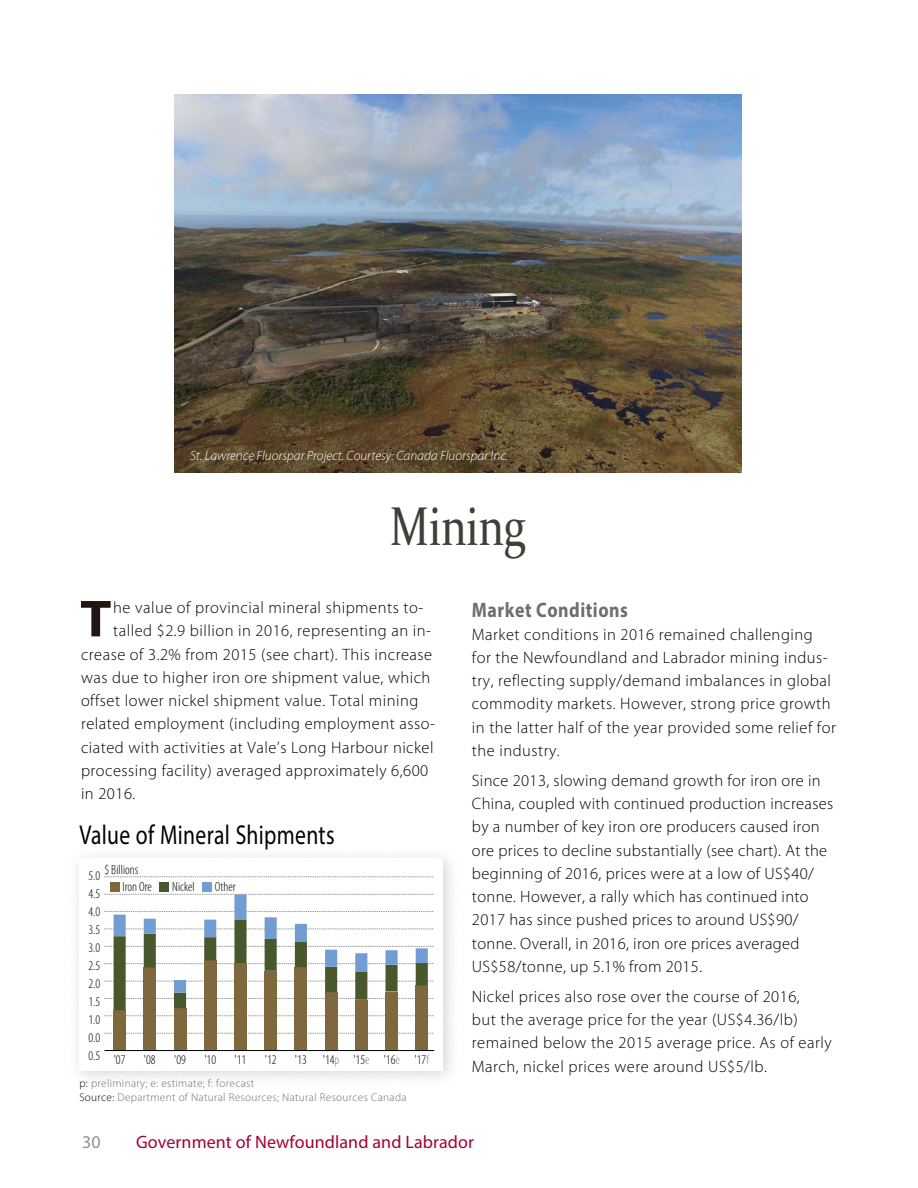
<style>
.page{position:relative;width:918px;height:1188px;background:#fff}
.page>*{position:absolute;margin:0;border:0;box-sizing:border-box;transform-origin:0 0}
.t1{font:54.75px "Constantia";color:#3e4037;scale:.79 1}
.t2{font:700 52.5px "Myriad Pro";color:#211712;scale:1.09 1}
.t3{font:27.3px "Myriad Pro";letter-spacing:.015em;color:#000;scale:.79 1}
.t4{font:700 21px "Myriad Pro";letter-spacing:.03em;color:#6d6e71;scale:.85 1}
.t5{font:18px "Myriad Pro";letter-spacing:.005em;color:#a30234}
.t6{font:18px "Myriad Pro";color:#919195}
.t7{font:300 16.5px/23.2px "Myriad Pro";letter-spacing:.03em;color:#000}
.t8{font:italic 300 13.5px "Myriad Pro";color:#fff}
.t9{font:300 condensed 13.35px/18px "Myriad Pro";color:#000}
.t10{font:300 11.25px/13.5px "Myriad Pro";letter-spacing:.03em;color:#6d6e71}
.s1{color:#808285}
.s2{color:#000}
</style>
<div class="page">
<div style="left:67px;top:845px;width:395px;height:243px;background:#000;opacity:.16"></div>
<div style="left:79px;top:858px;width:364px;height:212px;background:#fff"></div>
<svg style="left:104px;top:876px;width:330px;height:1px"></svg>
<svg style="left:104px;top:1033px;width:330px;height:1px"></svg>
<div style="left:114px;top:1010px;width:12px;height:41px;background:#7f683d"></div>
<div style="left:144px;top:968px;width:12px;height:83px;background:#7f683d"></div>
<div style="left:174px;top:1008px;width:12px;height:43px;background:#7f683d"></div>
<div style="left:204px;top:960px;width:12px;height:91px;background:#7f683d"></div>
<div style="left:234px;top:963px;width:13px;height:88px;background:#7f683d"></div>
<div style="left:265px;top:971px;width:12px;height:80px;background:#7f683d"></div>
<div style="left:295px;top:967px;width:12px;height:84px;background:#7f683d"></div>
<div style="left:325px;top:992px;width:12px;height:59px;background:#7f683d"></div>
<div style="left:355px;top:1000px;width:12px;height:51px;background:#7f683d"></div>
<div style="left:386px;top:992px;width:12px;height:59px;background:#7f683d"></div>
<div style="left:416px;top:985px;width:12px;height:66px;background:#7f683d"></div>
<svg style="left:104px;top:894px;width:330px;height:122px"></svg>
<div style="left:110px;top:882px;width:9px;height:9px;background:#7f683d"></div>
<div style="left:160px;top:882px;width:9px;height:9px;background:#48582c"></div>
<div style="left:202px;top:882px;width:10px;height:9px;background:#729dd3"></div>
<hr style="left:104px;top:1050px;width:330px;height:1px;background:#000">
<img style="left:174px;top:94px;width:567px;height:378px">
<p class="t8" style="left:190px;top:447px;width:320px">St. Lawrence Fluorspar Project. Courtesy: Canada Fluorspar Inc.</p>
<h1 class="t1" style="left:390px;top:489px;width:173px">Mining</h1>
<h2 class="t2" style="left:80px;top:584px;width:30px">T</h2>
<p class="t7" style="left:113px;top:596px;width:312px">he value of provincial mineral shipments to-</p>
<p class="t7" style="left:113px;top:619px;width:319px">talled $2.9 billion in 2016, representing an in-</p>
<p class="t7" style="left:81px;top:642px;width:353px">crease of 3.2% from 2015 (see chart). This increase</p>
<p class="t7" style="left:81px;top:666px;width:351px">was due to higher iron ore shipment value, which</p>
<p class="t7" style="left:81px;top:689px;width:339px">offset lower nickel shipment value. Total mining</p>
<p class="t7" style="left:81px;top:712px;width:355px">related employment (including employment asso-</p>
<p class="t7" style="left:81px;top:735px;width:354px">ciated with activities at Vale’s Long Harbour nickel</p>
<p class="t7" style="left:81px;top:759px;width:349px">processing facility) averaged approximately 6,600</p>
<p class="t7" style="left:81px;top:782px;width:56px">in 2016.</p>
<h3 class="t3" style="left:79px;top:818px;width:325px">Value of Mineral Shipments</h3>
<p class="t9" style="left:104px;top:860px;width:35px">$ Billions</p>
<p class="t9" style="left:89px;top:867px;width:13px">5.0</p>
<p class="t9" style="left:122px;top:878px;width:31px">Iron Ore</p>
<p class="t9" style="left:172px;top:878px;width:24px">Nickel</p>
<p class="t9" style="left:215px;top:878px;width:22px">Other</p>
<p class="t9" style="left:89px;top:885px;width:13px">4.5</p>
<p class="t9" style="left:89px;top:903px;width:13px">4.0</p>
<p class="t9" style="left:89px;top:921px;width:13px">3.5</p>
<p class="t9" style="left:89px;top:938px;width:13px">3.0</p>
<p class="t9" style="left:89px;top:956px;width:13px">2.5</p>
<p class="t9" style="left:89px;top:974px;width:13px">2.0</p>
<p class="t9" style="left:89px;top:992px;width:13px">1.5</p>
<p class="t9" style="left:89px;top:1010px;width:13px">1.0</p>
<p class="t9" style="left:89px;top:1028px;width:13px">0.0<br>0.5</p>
<p class="t9" style="left:114px;top:1051px;width:13px">'07</p>
<p class="t9" style="left:144px;top:1051px;width:13px">'08</p>
<p class="t9" style="left:174px;top:1051px;width:13px">'09</p>
<p class="t9" style="left:204px;top:1051px;width:13px">'10</p>
<p class="t9" style="left:235px;top:1051px;width:13px">'11</p>
<p class="t9" style="left:265px;top:1051px;width:13px">'12</p>
<p class="t9" style="left:295px;top:1051px;width:135px">'13 '14<span class="s1">p</span> '15<span class="s1">e</span> '16<span class="s1">e</span> '17<span class="s1">f</span></p>
<p class="t10" style="left:79px;top:1077px;width:329px"><span class="s2">p:</span> preliminary; e: estimate; f: forecast<br><span class="s2">Source:</span> Department of Natural Resources; Natural Resources Canada</p>
<p class="t4" style="left:472px;top:596px;width:185px">Market Conditions</p>
<p class="t7" style="left:472px;top:622px;width:365px">Market conditions in 2016 remained challenging<br>for the Newfoundland and Labrador mining indus&shy;try, reflecting supply/demand imbalances in global commodity markets. However, strong price growth in the latter half of the year provided some relief for the industry.</p>
<p class="t7" style="left:472px;top:769px;width:363px">Since 2013, slowing demand growth for iron ore in China, coupled with continued production increases by a number of key iron ore producers caused iron ore prices to decline substantially (see chart). At the beginning of 2016, prices were at a low of US$40/ tonne. However, a rally which has continued into 2017 has since pushed prices to around US$90/ tonne. Overall, in 2016, iron ore prices averaged US$58/tonne, up 5.1% from 2015.</p>
<p class="t7" style="left:472px;top:985px;width:361px">Nickel prices also rose over the course of 2016,<br>but the average price for the year (US$4.36/lb) remained below the 2015 average price. As of early March, nickel prices were around US$5/lb.</p>
<p class="t6" style="left:82px;top:1130px;width:20px">30</p>
<p class="t5" style="left:136px;top:1130px;width:339px">Government of Newfoundland and Labrador</p>
</div>
